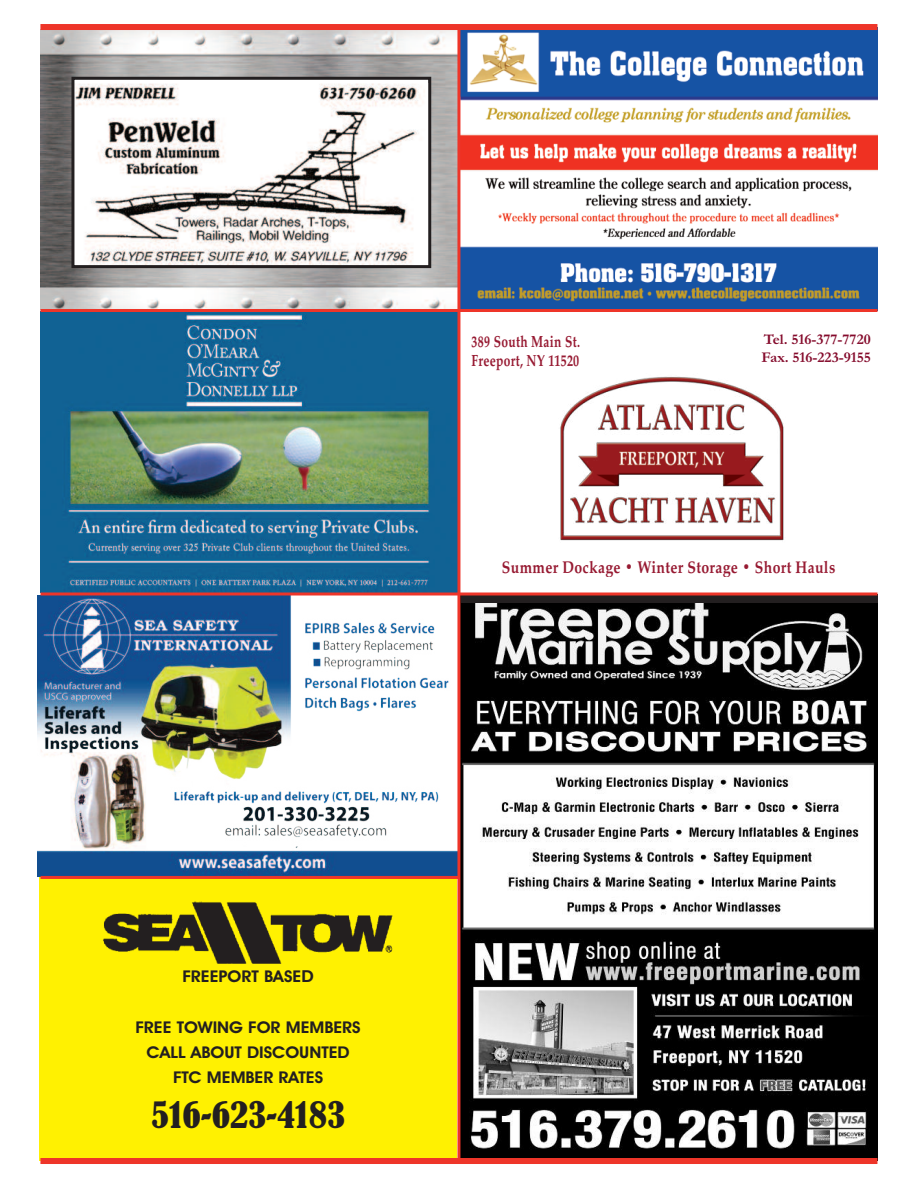
<style>
.page{position:relative;width:918px;height:1188px;background:#fff}
.page>*{position:absolute;margin:0;border:0;box-sizing:border-box;transform-origin:0 0}
.t1{font:condensed 34.05px "Bernard";color:#231f20;scale:1.08 1}
.t2{font:700 16.95px "Palatino";letter-spacing:.025em;color:#971a32;scale:.83 1}
.t3{font:600 16.35px/25.2px "Avant Garde IT Cby BT";color:#231f20;text-align:center;scale:1.08 1}
.t4{font:700 16.05px/19px "Palatino";letter-spacing:.025em;color:#971a32;scale:.75 1}
.t5{font:700 15px/18px "Garamond";color:#840a2b}
.s1{font-size:16.5px}
</style>
<div class="page">
<img style="left:40px;top:30px;width:417px;height:279px">
<img style="left:460px;top:27px;width:418px;height:282px">
<img style="left:75px;top:83px;width:352px;height:181px">
<div style="left:71px;top:77px;width:360px;height:191px;border:3px solid #231f20"></div>
<img style="left:460px;top:596px;width:417px;height:562px">
<div style="left:461px;top:595px;width:417px;height:7px;background:#231f20"></div>
<div style="left:39px;top:878px;width:418px;height:283px;background:#fff101"></div>
<img style="left:38px;top:596px;width:419px;height:280px">
<img style="left:40px;top:312px;width:417px;height:280px">
<img style="left:103px;top:901px;width:290px;height:63px">
<img style="left:560px;top:376px;width:224px;height:165px">
<hr style="left:40px;top:309px;width:838px;height:3px;background:#ee3529">
<svg style="left:40px;top:592px;width:838px;height:4px;background:#cc4845"></svg>
<hr style="left:41px;top:876px;width:418px;height:3px;background:#ee3529">
<hr style="left:457px;top:27px;width:3px;height:1134px;background:#ee3529">
<div style="left:40px;top:24px;width:837px;height:6px;background:#ee3529"></div>
<div style="left:40px;top:1158px;width:837px;height:6px;background:#ee3529"></div>
<p class="t4" style="left:472px;top:331px;width:146px">389 South Main St.<br>Freeport, NY 11520</p>
<p class="t5" style="left:762px;top:330px;width:111px">Tel. 516-377-7720<br>Fax. 516-223-9155</p>
<p class="t4" style="left:771px;top:332px;width:129px">Tel. 516-377-7720<br>Fax 516-223-9155</p>
<p class="t2" style="left:502px;top:553px;width:403px">Summer Dockage • Winter Storage • Short Hauls</p>
<p class="t3" style="left:183px;top:964px;width:123px">FREEPORT BASE<span class="s1">D</span></p>
<p class="t3" style="left:135px;top:1015px;width:210px">FREE TOWING FOR MEMBERS<br>CALL ABOUT DISCOUNTED<br>FTC MEMBER RATES</p>
<h1 class="t1" style="left:151px;top:1096px;width:181px">516-623-4183</h1>
</div>
